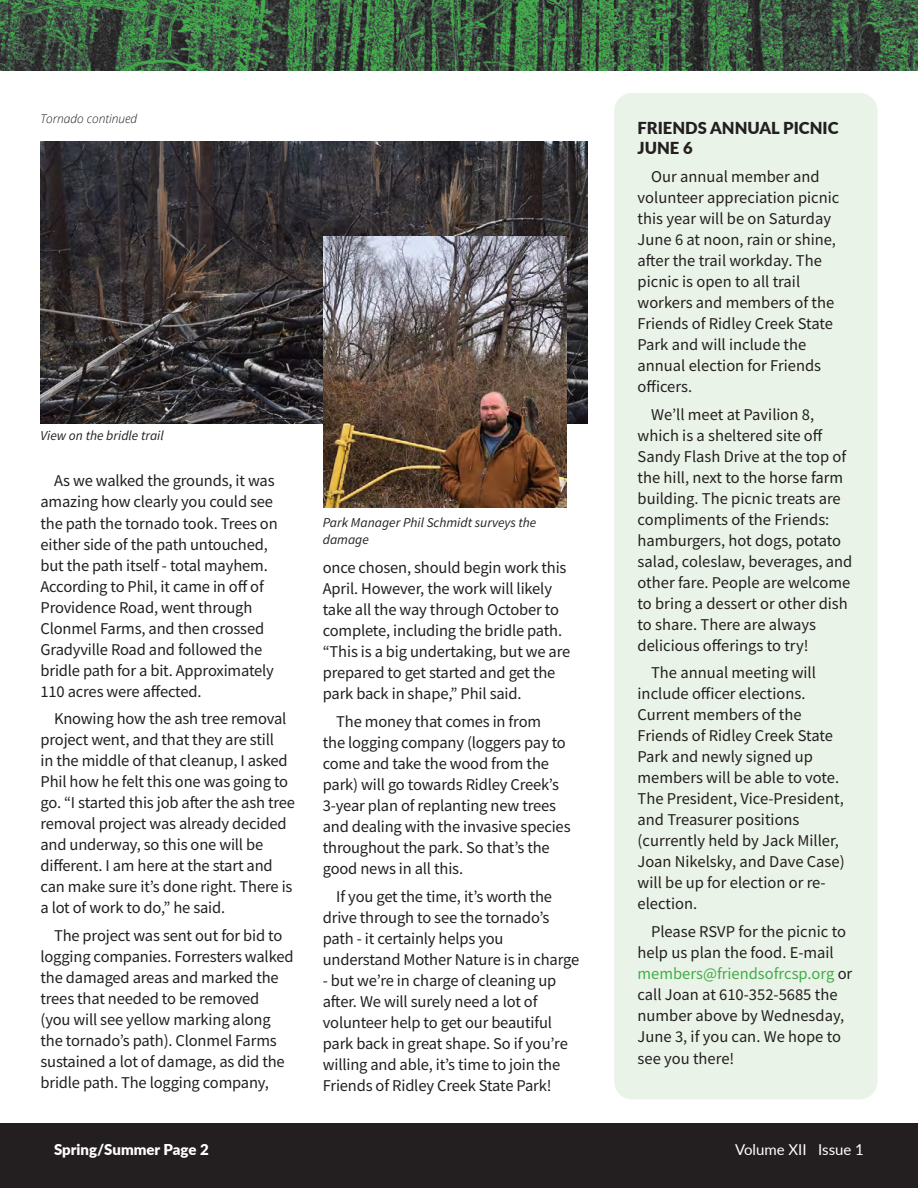
<style>
.page{position:relative;width:918px;height:1188px;background:#fff}
.page>*{position:absolute;margin:0;border:0;box-sizing:border-box;transform-origin:0 0}
.t1{font:16.5px/21px "Source Sans Pro";letter-spacing:-.01em;color:#231f20}
.t2{font:900 16.5px/19.8px "Lato";color:#231f20}
.t3{font:900 15px "Lato";color:#fff}
.t4{font:15px "Lato";color:#fff}
.t5{font:italic 13.5px/16.2px "Source Sans Pro";color:#231f20}
.t6{font:italic 300 12px "Open Sans";color:#231f20}
.s1{color:#41ad49}
</style>
<div class="page">
<div style="left:0;top:1123px;width:918px;height:65px;background:#231f20"></div>
<img style="left:0;top:0;width:918px;height:71px">
<div style="left:614px;top:93px;width:264px;height:1006px;background:#eaf3e7;border-radius:18px"></div>
<img style="left:40px;top:141px;width:547px;height:283px">
<img style="left:324px;top:237px;width:243px;height:271px">
<p class="t6" style="left:40px;top:110px;width:98px">Tornado continued</p>
<p class="t5" style="left:40px;top:427px;width:125px">View on the bridle trail</p>
<p class="t1" style="left:41px;top:470px;width:239px;text-indent:13px">As we walked the grounds, it was amazing how clearly you could see the path the tornado took. Trees on either side of the path untouched, but the path itself - total mayhem.<br>According to Phil, it came in off of<br>Providence Road, went through<br>Clonmel Farms, and then crossed<br>Gradyville Road and followed the bridle path for a bit. Approximately<br>110 acres were affected.</p>
<p class="t1" style="left:41px;top:708px;width:256px;text-indent:13px">Knowing how the ash tree removal project went, and that they are still<br>in the middle of that cleanup, I asked Phil how he felt this one was going to go. “I started this job after the ash tree removal project was already decided and underway, so this one will be different. I am here at the start and can make sure it’s done right. There is a lot of work to do,” he said.</p>
<p class="t1" style="left:41px;top:925px;width:255px;text-indent:13px">The project was sent out for bid to logging companies. Forresters walked the damaged areas and marked the trees that needed to be removed (you will see yellow marking along the tornado’s path). Clonmel Farms sustained a lot of damage, as did the bridle path. The logging company,</p>
<p class="t5" style="left:323px;top:515px;width:215px">Park Manager Phil Schmidt surveys the damage</p>
<p class="t1" style="left:323px;top:557px;width:249px">once chosen, should begin work this April. However, the work will likely take all the way through October to complete, including the bridle path. “This is a big undertaking, but we are prepared to get started and get the park back in shape,” Phil said.</p>
<p class="t1" style="left:323px;top:711px;width:249px;text-indent:13px">The money that comes in from<br>the logging company (loggers pay to come and take the wood from the park) will go towards Ridley Creek’s<br>3-year plan of replanting new trees and dealing with the invasive species throughout the park. So that’s the good news in all this.</p>
<p class="t1" style="left:323px;top:886px;width:258px;text-indent:13px">If you get the time, it’s worth the drive through to see the tornado’s path - it certainly helps you understand Mother Nature is in charge</p>
<p class="t1" style="left:323px;top:970px;width:247px">- but we’re in charge of cleaning up after. We will surely need a lot of volunteer help to get our beautiful park back in great shape. So if you’re willing and able, it’s time to join the Friends of Ridley Creek State Park!</p>
<p class="t2" style="left:638px;top:118px;width:202px">FRIENDS ANNUAL PICNIC<br>JUNE 6</p>
<p class="t1" style="left:638px;top:166px;width:203px;text-indent:13px">Our annual member and volunteer appreciation picnic this year will be on Saturday<br>June 6 at noon, rain or shine, after the trail workday. The picnic is open to all trail workers and members of the<br>Friends of Ridley Creek State<br>Park and will include the annual election for Friends officers.</p>
<p class="t1" style="left:638px;top:404px;width:216px;text-indent:13px">We’ll meet at Pavilion 8, which is a sheltered site off<br>Sandy Flash Drive at the top of the hill, next to the horse farm building. The picnic treats are compliments of the Friends: hamburgers, hot dogs, potato salad, coleslaw, beverages, and other fare. People are welcome to bring a dessert or other dish to share. There are always delicious offerings to try!</p>
<p class="t1" style="left:638px;top:662px;width:209px;text-indent:13px">The annual meeting will include officer elections.<br>Current members of the<br>Friends of Ridley Creek State<br>Park and newly signed up members will be able to vote.<br>The President, Vice-President, and Treasurer positions (currently held by Jack Miller,<br>Joan Nikelsky, and Dave Case) will be up for election or re&shy;election.</p>
<p class="t1" style="left:638px;top:921px;width:216px;text-indent:13px">Please RSVP for the picnic to help us plan the food. E-mail <span class="s1">members@friendsofrcsp.org</span> or call Joan at 610-352-5685 the number above by Wednesday,<br>June 3, if you can. We hope to see you there!</p>
<p class="t3" style="left:54px;top:1138px;width:156px">Spring/Summer Page 2</p>
<p class="t4" style="left:735px;top:1138px;width:130px">Volume XII Issue 1</p>
</div>
